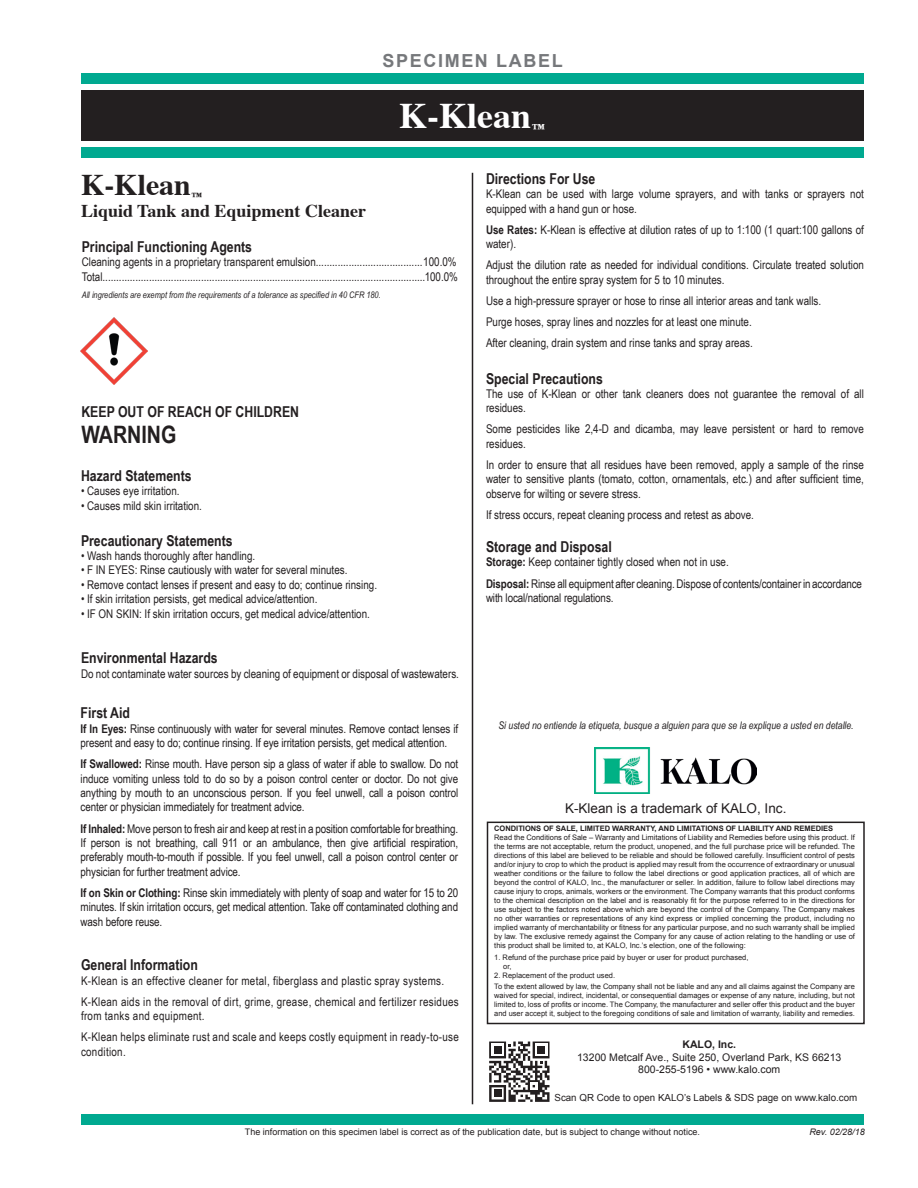
<style>
.page{position:relative;width:918px;height:1188px;background:#fff}
.page>*{position:absolute;margin:0;border:0;box-sizing:border-box;transform-origin:0 0}
.t1{font:700 36px "Times";color:#fff}
.t2{font:700 30px "Times";color:#231f20}
.t3{font:700 24px "Arial Narrow";color:#231f20}
.t4{font:700 18px "Times";color:#231f20}
.t5{font:700 18px "Arial";letter-spacing:.09em;color:#76787b}
.t6{font:700 15px "Arial Narrow";color:#231f20}
.t7{font:700 14.85px "Times";color:#fff}
.t8{font:13.5px "Arial";color:#231f20}
.t9{font:700 12.3px "Times";color:#231f20}
.t10{font:12px/14.4px "Arial Narrow";color:#231f20}
.t11{font:12px/14.4px "Arial Narrow";letter-spacing:.025em;color:#231f20}
.t12{font:italic 10.5px "Arial Narrow";color:#231f20}
.t13{font:10.5px/12.6px "Arial";color:#231f20;text-align:center}
.t14{font:700 10.5px "Arial";color:#231f20}
.t15{font:9.75px "Arial";color:#231f20}
.t16{font:9px "Arial";color:#231f20}
.t17{font:italic 9px "Arial Narrow";color:#231f20}
.t18{font:italic 9px "Arial";color:#231f20}
.t19{font:7.5px/9px "Arial";color:#231f20;text-align:justify}
.t20{font:700 7.5px "Arial";color:#231f20}
.s1{font-weight:700}
</style>
<div class="page">
<div style="left:81px;top:91px;width:783px;height:50px;background:#231f20"></div>
<div style="left:81px;top:74px;width:783px;height:10px;background:#00a990"></div>
<img style="left:595px;top:748px;width:162px;height:45px">
<div style="left:81px;top:148px;width:783px;height:10px;background:#00a990"></div>
<div style="left:81px;top:1114px;width:783px;height:11px;background:#00a990"></div>
<div style="left:487px;top:822px;width:378px;height:202px;border:2px solid #231f20"></div>
<svg style="left:489px;top:1041px;width:61px;height:1px"></svg>
<svg style="left:489px;top:1042px;width:61px;height:60px"></svg>
<hr style="left:472px;top:173px;width:1px;height:931px;background:#231f20">
<img style="left:81px;top:318px;width:67px;height:66px">
<h3 class="t5" style="left:383px;top:49px;width:182px">SPECIMEN LABEL</h3>
<h1 class="t1" style="left:399px;top:82px;width:134px">K-Klean</h1>
<p class="t7" style="left:531px;top:115px;width:16px">™</p>
<p class="t2" style="left:81px;top:156px;width:112px">K-Klean</p>
<p class="t9" style="left:191px;top:185px;width:14px">™</p>
<p class="t4" style="left:81px;top:194px;width:287px">Liquid Tank and Equipment Cleaner</p>
<p class="t6" style="left:82px;top:235px;width:172px">Principal Functioning Agents</p>
<p class="t10" style="left:82px;top:254px;width:376px">Cleaning agents in a proprietary transparent emulsion.......................................100.0%</p>
<p class="t10" style="left:82px;top:269px;width:378px">Total......................................................................................................................100.0%</p>
<p class="t17" style="left:82px;top:289px;width:301px">All ingredients are exempt from the requirements of a tolerance as specified in 40 CFR 180.</p>
<p class="t6" style="left:81px;top:401px;width:219px">KEEP OUT OF REACH OF CHILDREN</p>
<p class="t3" style="left:81px;top:416px;width:97px">WARNING</p>
<p class="t6" style="left:81px;top:464px;width:112px">Hazard Statements</p>
<p class="t10" style="left:81px;top:483px;width:100px">• Causes eye irritation.</p>
<p class="t10" style="left:81px;top:498px;width:123px">• Causes mild skin irritation.</p>
<p class="t6" style="left:81px;top:529px;width:153px">Precautionary Statements</p>
<p class="t10" style="left:81px;top:548px;width:176px">• Wash hands thoroughly after handling.</p>
<p class="t10" style="left:81px;top:562px;width:268px">• F IN EYES: Rinse cautiously with water for several minutes.</p>
<p class="t10" style="left:81px;top:577px;width:298px">• Remove contact lenses if present and easy to do; continue rinsing.</p>
<p class="t10" style="left:81px;top:591px;width:238px">• If skin irritation persists, get medical advice/attention.</p>
<p class="t10" style="left:81px;top:606px;width:290px">• IF ON SKIN: If skin irritation occurs, get medical advice/attention.</p>
<p class="t6" style="left:81px;top:647px;width:138px">Environmental Hazards</p>
<p class="t10" style="left:81px;top:666px;width:379px">Do not contaminate water sources by cleaning of equipment or disposal of wastewaters.</p>
<p class="t6" style="left:81px;top:702px;width:51px">First Aid</p>
<p class="t10" style="left:81px;top:721px;width:379px"><span class="s1">If In Eyes:</span> Rinse continuously with water for several minutes. Remove contact lenses if present and easy to do; continue rinsing. If eye irritation persists, get medical attention.</p>
<p class="t10" style="left:81px;top:756px;width:379px;text-align:justify"><span class="s1">If Swallowed:</span> Rinse mouth. Have person sip a glass of water if able to swallow. Do not induce vomiting unless told to do so by a poison control center or doctor. Do not give anything by mouth to an unconscious person. If you feel unwell, call a poison control center or physician immediately for treatment advice.</p>
<p class="t10" style="left:81px;top:821px;width:379px;text-align:justify"><span class="s1">If Inhaled:</span> Move person to fresh air and keep at rest in a position comfortable for breathing.<br>If person is not breathing, call 911 or an ambulance, then give artificial respiration, preferably mouth-to-mouth if possible. If you feel unwell, call a poison control center or physician for further treatment advice.</p>
<p class="t10" style="left:81px;top:885px;width:379px;text-align:justify"><span class="s1">If on Skin or Clothing:</span> Rinse skin immediately with plenty of soap and water for 15 to 20 minutes. If skin irritation occurs, get medical attention. Take off contaminated clothing and wash before reuse.</p>
<p class="t6" style="left:81px;top:954px;width:118px">General Information</p>
<p class="t11" style="left:81px;top:973px;width:365px">K-Klean is an effective cleaner for metal, fiberglass and plastic spray systems.</p>
<p class="t11" style="left:81px;top:994px;width:379px">K-Klean aids in the removal of dirt, grime, grease, chemical and fertilizer residues from tanks and equipment.</p>
<p class="t11" style="left:81px;top:1029px;width:379px">K-Klean helps eliminate rust and scale and keeps costly equipment in ready-to-use condition.</p>
<p class="t6" style="left:486px;top:167px;width:111px">Directions For Use</p>
<p class="t10" style="left:486px;top:186px;width:379px">K-Klean can be used with large volume sprayers, and with tanks or sprayers not equipped with a hand gun or hose.</p>
<p class="t10" style="left:486px;top:222px;width:379px"><span class="s1">Use Rates:</span> K-Klean is effective at dilution rates of up to 1:100 (1 quart:100 gallons of water).</p>
<p class="t10" style="left:486px;top:257px;width:379px">Adjust the dilution rate as needed for individual conditions. Circulate treated solution throughout the entire spray system for 5 to 10 minutes.</p>
<p class="t10" style="left:486px;top:293px;width:337px">Use a high-pressure sprayer or hose to rinse all interior areas and tank walls.</p>
<p class="t10" style="left:486px;top:314px;width:267px">Purge hoses, spray lines and nozzles for at least one minute.</p>
<p class="t10" style="left:486px;top:335px;width:268px">After cleaning, drain system and rinse tanks and spray areas.</p>
<p class="t6" style="left:486px;top:367px;width:118px">Special Precautions</p>
<p class="t10" style="left:486px;top:386px;width:379px">The use of K-Klean or other tank cleaners does not guarantee the removal of all residues.</p>
<p class="t10" style="left:486px;top:422px;width:380px">Some pesticides like 2,4-D and dicamba, may leave persistent or hard to remove residues.</p>
<p class="t10" style="left:486px;top:457px;width:379px;text-align:justify">In order to ensure that all residues have been removed, apply a sample of the rinse water to sensitive plants (tomato, cotton, ornamentals, etc.) and after sufficient time, observe for wilting or severe stress.</p>
<p class="t10" style="left:486px;top:507px;width:270px">If stress occurs, repeat cleaning process and retest as above.</p>
<p class="t6" style="left:486px;top:535px;width:127px">Storage and Disposal</p>
<p class="t10" style="left:486px;top:555px;width:244px"><span class="s1">Storage:</span> Keep container tightly closed when not in use.</p>
<p class="t10" style="left:486px;top:576px;width:378px"><span class="s1">Disposal:</span> Rinse all equipment after cleaning. Dispose of contents/container in accordance with local/national regulations.</p>
<p class="t12" style="left:498px;top:718px;width:357px">Si usted no entiende la etiqueta, busque a alguien para que se la explique a usted en detalle.</p>
<p class="t8" style="left:565px;top:800px;width:223px">K-Klean is a trademark of KALO, Inc.</p>
<p class="t20" style="left:494px;top:824px;width:341px">CONDITIONS OF SALE, LIMITED WARRANTY, AND LIMITATIONS OF LIABILITY AND REMEDIES</p>
<p class="t19" style="left:494px;top:833px;width:362px">Read the Conditions of Sale – Warranty and Limitations of Liability and Remedies before using this product. If the terms are not acceptable, return the product, unopened, and the full purchase price will be refunded. The directions of this label are believed to be reliable and should be followed carefully. Insufficient control of pests and/or injury to crop to which the product is applied may result from the occurrence of extraordinary or unusual weather conditions or the failure to follow the label directions or good application practices, all of which are beyond the control of KALO, Inc., the manufacturer or seller. In addition, failure to follow label directions may cause injury to crops, animals, workers or the environment. The Company warrants that this product conforms to the chemical description on the label and is reasonably fit for the purpose referred to in the directions for use subject to the factors noted above which are beyond the control of the Company. The Company makes no other warranties or representations of any kind express or implied concerning the product, including no implied warranty of merchantability or fitness for any particular purpose, and no such warranty shall be implied by law. The exclusive remedy against the Company for any cause of action relating to the handling or use of this product shall be limited to, at KALO, Inc.’s election, one of the following:</p>
<p class="t19" style="left:503px;top:953px;width:247px;text-indent:-9px">1. Refund of the purchase price paid by buyer or user for product purchased, or,</p>
<p class="t19" style="left:494px;top:970px;width:362px;line-height:11.4px">2. Replacement of the product used.<br>To the extent allowed by law, the Company shall not be liable and any and all claims against the Company are</p>
<p class="t19" style="left:494px;top:991px;width:362px">waived for special, indirect, incidental, or consequential damages or expense of any nature, including, but not limited to, loss of profits or income. The Company, the manufacturer and seller offer this product and the buyer and user accept it, subject to the foregoing conditions of sale and limitation of warranty, liability and remedies.</p>
<p class="t14" style="left:682px;top:1038px;width:55px">KALO, Inc.</p>
<p class="t13" style="left:577px;top:1051px;width:266px">13200 Metcalf Ave., Suite 250, Overland Park, KS 66213<br>800-255-5196 • www.kalo.com</p>
<p class="t15" style="left:555px;top:1091px;width:304px">Scan QR Code to open KALO’s Labels &amp; SDS page on www.kalo.com</p>
<p class="t16" style="left:245px;top:1126px;width:457px">The information on this specimen label is correct as of the publication date, but is subject to change without notice.</p>
<p class="t18" style="left:809px;top:1126px;width:57px">Rev. 02/28/18</p>
</div>
